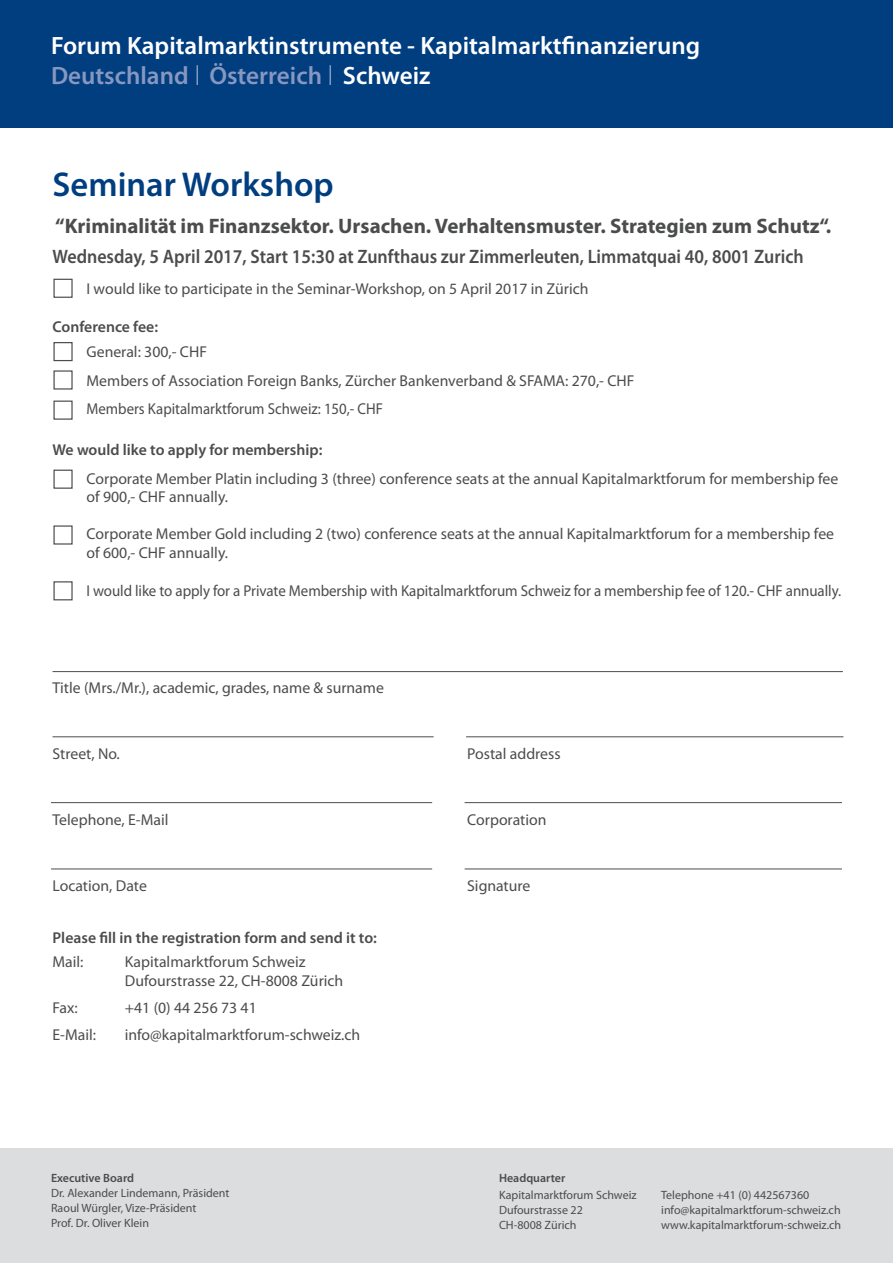
<style>
.page{position:relative;width:893px;height:1263px;background:#fff}
.page>*{position:absolute;margin:0;border:0;box-sizing:border-box;transform-origin:0 0}
.t1{font:600 34.5px "Myriad Pro";color:#013e80}
.t2{font:600 25.2px/29.8px "Myriad Pro";color:#fff}
.t3{font:700 21px "Myriad Pro";color:#4b4c4d}
.t4{font:600 19.5px "Myriad Pro";color:#4b4c4d;scale:.92 1}
.t5{font:15.75px/28.5px "Myriad Pro";color:#4b4c4d}
.t6{font:15.75px "Myriad Pro";color:#4b4c4d;scale:.95 1}
.t7{font:600 15.75px "Myriad Pro";color:#4b4c4d}
.t8{font:12px/15px "Myriad Pro";color:#4b4c4d}
.t9{font:600 12px "Myriad Pro";color:#4b4c4d}
.s1{color:#8797c0}
</style>
<div class="page">
<div style="left:0;top:0;width:893px;height:128px;background:#013e80"></div>
<svg style="left:197px;top:65px;width:1px;height:20px"></svg>
<svg style="left:330px;top:65px;width:1px;height:20px"></svg>
<div style="left:0;top:1148px;width:893px;height:115px;background:#dcdddf"></div>
<hr style="left:53px;top:671px;width:790px;height:1px;background:#4b4c4d">
<hr style="left:53px;top:736px;width:381px;height:1px;background:#4b4c4d">
<hr style="left:466px;top:736px;width:377px;height:1px;background:#4b4c4d">
<hr style="left:51px;top:802px;width:381px;height:1px;background:#4b4c4d">
<hr style="left:465px;top:802px;width:377px;height:1px;background:#4b4c4d">
<hr style="left:51px;top:868px;width:381px;height:1px;background:#4b4c4d">
<hr style="left:465px;top:868px;width:377px;height:1px;background:#4b4c4d">
<div style="left:53px;top:342px;width:20px;height:19px;border:1px solid #4b4c4d"></div>
<div style="left:53px;top:401px;width:20px;height:19px;border:1px solid #4b4c4d"></div>
<div style="left:53px;top:470px;width:20px;height:19px;border:1px solid #4b4c4d"></div>
<div style="left:53px;top:581px;width:20px;height:19px;border:1px solid #4b4c4d"></div>
<div style="left:53px;top:279px;width:20px;height:19px;border:1px solid #4b4c4d"></div>
<h2 class="t2" style="left:51px;top:33px;width:651px">Forum Kapitalmarktinstrumente - Kapitalmarktfinanzierung<br><span class="s1">Deutschland Österreich</span> Schweiz</h2>
<h1 class="t1" style="left:53px;top:171px;width:283px">Seminar Workshop</h1>
<h3 class="t3" style="left:55px;top:219px;width:778px">“Kriminalität im Finanzsektor. Ursachen. Verhaltensmuster. Strategien zum Schutz“.</h3>
<p class="t4" style="left:53px;top:249px;width:818px">Wednesday, 5 April 2017, Start 15:30 at Zunfthaus zur Zimmerleuten, Limmatquai 40, 8001 Zurich</p>
<p class="t5" style="left:87px;top:276px;width:503px">I would like to participate in the Seminar-Workshop, on 5 April 2017 in Zürich</p>
<p class="t7" style="left:53px;top:320px;width:107px">Conference fee:</p>
<p class="t5" style="left:87px;top:339px;width:549px">General: 300,- CHF<br>Members of Association Foreign Banks, Zürcher Bankenverband &amp; SFAMA: 270,- CHF<br>Members Kapitalmarktforum Schweiz: 150,- CHF</p>
<p class="t7" style="left:53px;top:443px;width:271px">We would like to apply for membership:</p>
<p class="t5" style="left:87px;top:471px;width:753px;line-height:18px">Corporate Member Platin including 3 (three) conference seats at the annual Kapitalmarktforum for membership fee of 900,- CHF annually.</p>
<p class="t5" style="left:87px;top:526px;width:749px;line-height:18.8px">Corporate Member Gold including 2 (two) conference seats at the annual Kapitalmarktforum for a membership fee of 600,- CHF annually.</p>
<p class="t6" style="left:87px;top:584px;width:796px">I would like to apply for a Private Membership with Kapitalmarktforum Schweiz for a membership fee of 120.- CHF annually.</p>
<p class="t5" style="left:53px;top:675px;width:333px">Title (Mrs./Mr.), academic, grades, name &amp; surname</p>
<p class="t5" style="left:53px;top:741px;width:69px">Street, No.</p>
<p class="t5" style="left:467px;top:741px;width:95px">Postal address</p>
<p class="t5" style="left:53px;top:807px;width:117px">Telephone, E-Mail</p>
<p class="t5" style="left:467px;top:807px;width:81px">Corporation</p>
<p class="t5" style="left:53px;top:873px;width:96px">Location, Date</p>
<p class="t5" style="left:467px;top:873px;width:65px">Signature</p>
<p class="t7" style="left:53px;top:932px;width:326px">Please fill in the registration form and send it to:</p>
<p class="t5" style="left:53px;top:949px;width:33px">Mail:</p>
<p class="t5" style="left:125px;top:953px;width:220px;line-height:18.8px">Kapitalmarktforum Schweiz<br>Dufourstrasse 22, CH-8008 Zürich</p>
<p class="t5" style="left:53px;top:994px;width:27px">Fax:</p>
<p class="t5" style="left:125px;top:994px;width:133px">+41 (0) 44 256 73 41</p>
<p class="t5" style="left:53px;top:1021px;width:45px">E-Mail:</p>
<p class="t5" style="left:125px;top:1021px;width:237px">info@kapitalmarktforum-schweiz.ch</p>
<p class="t9" style="left:51px;top:1174px;width:85px">Executive Board</p>
<p class="t8" style="left:51px;top:1187px;width:180px">Dr. Alexander Lindemann, Präsident<br>Raoul Würgler, Vize-Präsident<br>Prof. Dr. Oliver Klein</p>
<p class="t9" style="left:499px;top:1174px;width:68px">Headquarter</p>
<p class="t8" style="left:499px;top:1188px;width:139px">Kapitalmarktforum Schweiz<br>Dufourstrasse 22<br>CH-8008 Zürich</p>
<p class="t8" style="left:661px;top:1188px;width:181px">Telephone +41 (0) 442567360 info@kapitalmarktforum-schweiz.ch www.kapitalmarktforum-schweiz.ch</p>
</div>
